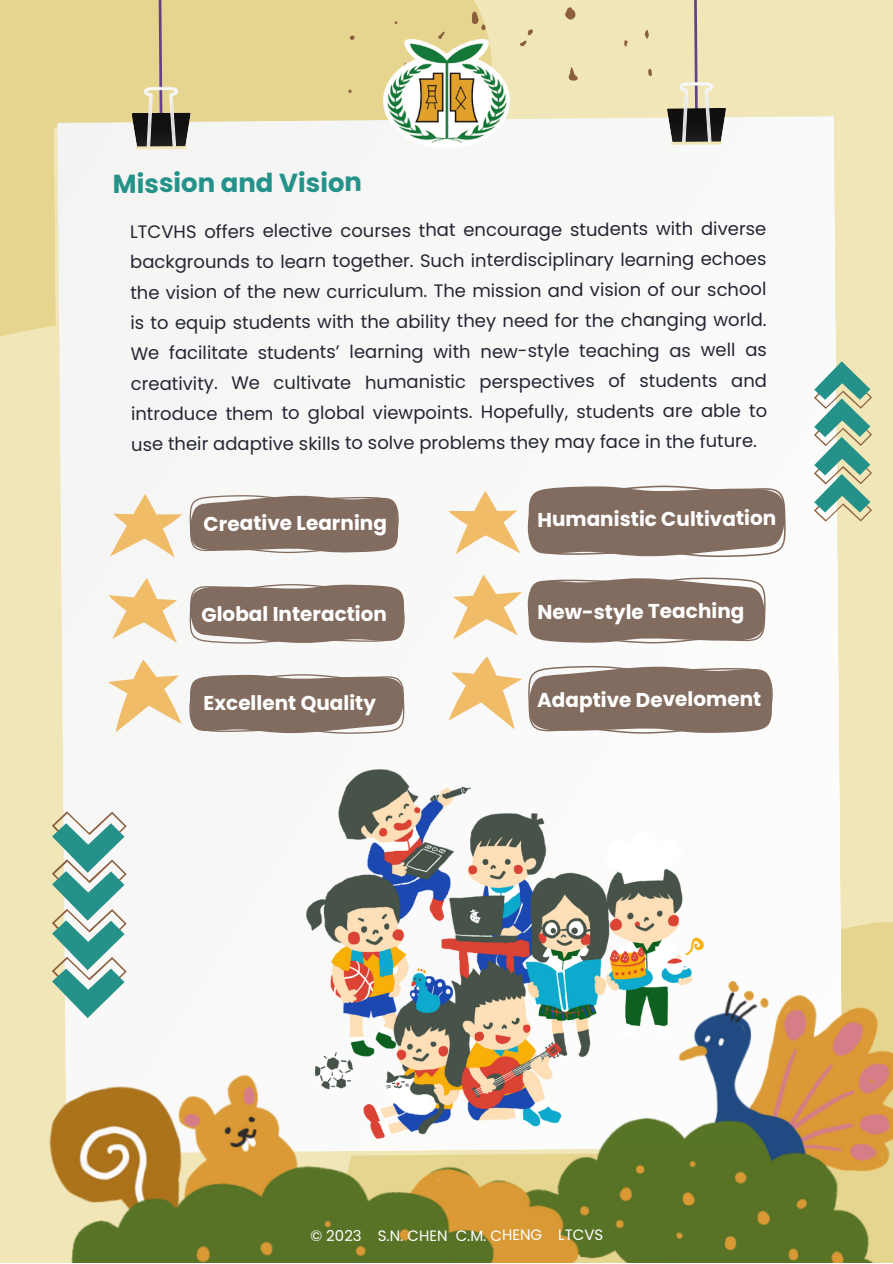
<style>
.page{position:relative;width:893px;height:1264px;background:#fff}
.page>*{position:absolute;margin:0;border:0;box-sizing:border-box;transform-origin:0 0}
.t1{font:700 25.95px "Poppins";letter-spacing:-.01em;color:#249289}
.t2{font:700 19.95px "Poppins";letter-spacing:-.01em;color:#fff}
.t3{font:18px/30.3px "Poppins";letter-spacing:-.01em;color:#242733;text-align:justify}
.t4{font:15px "Poppins";letter-spacing:-.01em;color:#fff}
</style>
<div class="page">
<div style="left:0;top:0;width:892px;height:1262px;background:#f1e6b8"></div>
<div style="left:0;top:0;width:489px;height:337px;background:#e6d58f"></div>
<div style="left:57px;top:116px;width:785px;height:925px;background:#f8f8f7"></div>
<svg style="left:131px;top:0;width:60px;height:149px;background:#bcaf80"></svg>
<hr style="left:136px;top:146px;width:51px;height:3px;background:#f1e6b8">
<svg style="left:667px;top:0;width:59px;height:144px"></svg>
<svg style="left:671px;top:141px;width:51px;height:4px"></svg>
<svg style="left:565px;top:7px;width:10px;height:13px"></svg>
<svg style="left:568px;top:67px;width:10px;height:14px"></svg>
<svg style="left:644px;top:30px;width:4px;height:9px"></svg>
<svg style="left:438px;top:32px;width:7px;height:7px"></svg>
<svg style="left:519px;top:29px;width:14px;height:17px"></svg>
<svg style="left:648px;top:69px;width:3px;height:7px"></svg>
<svg style="left:624px;top:40px;width:4px;height:7px"></svg>
<svg style="left:472px;top:11px;width:13px;height:19px"></svg>
<svg style="left:350px;top:36px;width:5px;height:4px"></svg>
<svg style="left:348px;top:89px;width:3px;height:4px"></svg>
<img style="left:383px;top:39px;width:126px;height:109px">
<img style="left:630px;top:953px;width:262px;height:309px">
<img style="left:49px;top:1041px;width:581px;height:221px">
<svg style="left:52px;top:811px;width:75px;height:207px;background:#99c3b8"></svg>
<svg style="left:813px;top:361px;width:59px;height:160px"></svg>
<svg style="left:103px;top:492px;width:302px;height:243px;background:#c0b2a5"></svg>
<svg style="left:440px;top:485px;width:346px;height:248px;background:#b9aa9d"></svg>
<img style="left:307px;top:769px;width:396px;height:368px">
<p class="t1" style="left:113px;top:165px;width:251px">Mission and Vision</p>
<p class="t3" style="left:130px;top:215px;width:638px">LTCVHS offers elective courses that encourage students with diverse backgrounds to learn together. Such interdisciplinary learning echoes the vision of the new curriculum. The mission and vision of our school is to equip students with the ability they need for the changing world.<br>We facilitate students’ learning with new-style teaching as well as creativity. We cultivate humanistic perspectives of students and introduce them to global viewpoints. Hopefully, students are able to use their adaptive skills to solve problems they may face in the future.</p>
<p class="t2" style="left:203px;top:509px;width:185px">Creative Learning</p>
<p class="t2" style="left:537px;top:505px;width:240px">Humanistic Cultivation</p>
<p class="t2" style="left:201px;top:600px;width:187px">Global Interaction</p>
<p class="t2" style="left:537px;top:597px;width:209px">New-style Teaching</p>
<p class="t2" style="left:204px;top:689px;width:174px">Excellent Quality</p>
<p class="t2" style="left:537px;top:685px;width:226px">Adaptive Develoment</p>
<p class="t4" style="left:310px;top:1224px;width:294px">© 2023 S.N. CHEN C.M. CHENG LTCVS</p>
</div>
